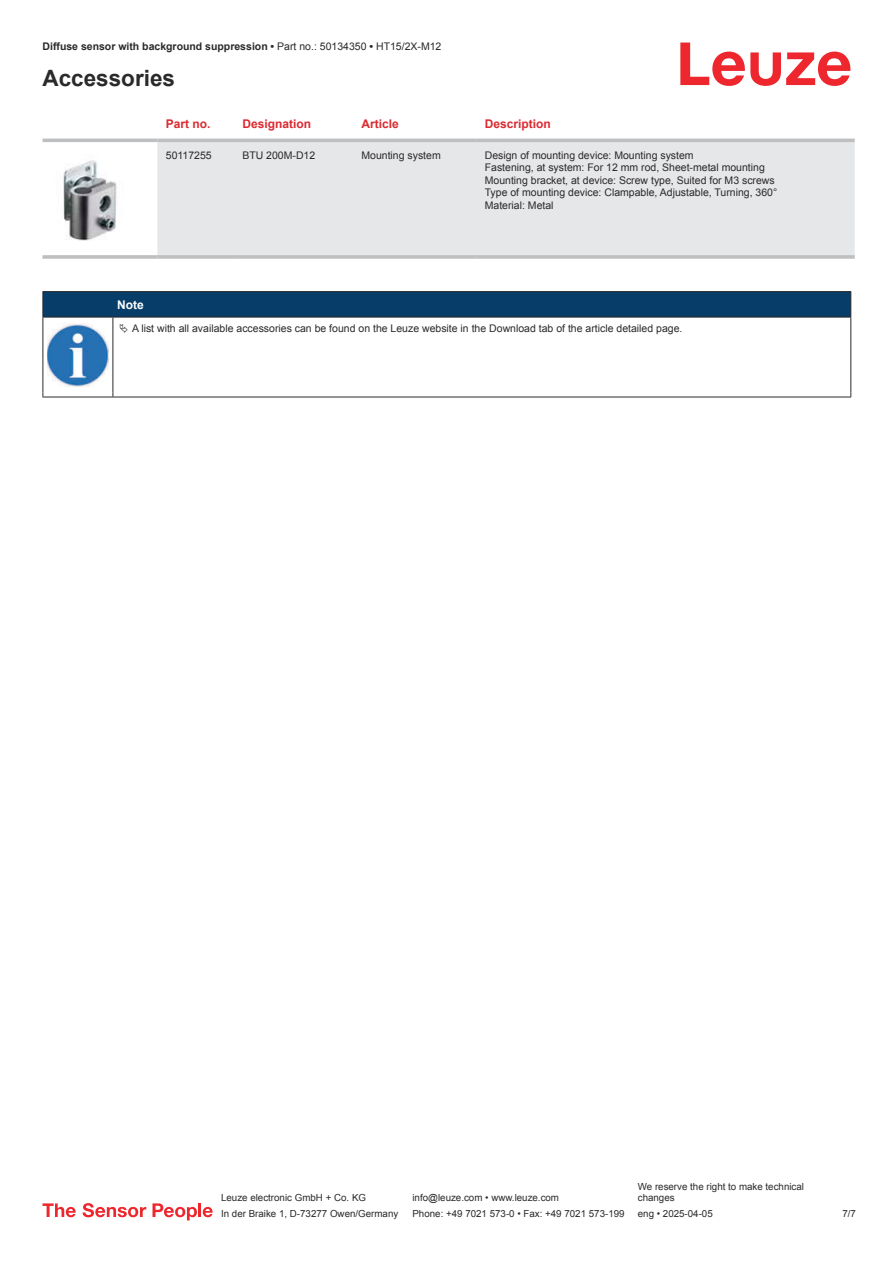
<style>
.page{position:relative;width:893px;height:1263px;background:#fff}
.page>*{position:absolute;margin:0;border:0;box-sizing:border-box;transform-origin:0 0}
.t1{font:700 22.5px "Arial";color:#2b292a}
.t2{font:700 12px "Arial";color:#db2a30}
.t3{font:700 12px "Arial";color:#fff}
.t4{font:10.5px/12.6px "Arial";color:#2b292a}
.t5{font:700 10.5px "Arial";color:#2b292a}
.t6{font:9.75px/11.7px "Arial";color:#2b292a}
.s1{font-weight:400}
</style>
<div class="page">
<svg style="left:680px;top:43px;width:170px;height:43px"></svg>
<svg style="left:43px;top:138px;width:812px;height:1px"></svg>
<div style="left:157px;top:142px;width:698px;height:113px;background:#e6e7e9"></div>
<hr style="left:43px;top:139px;width:114px;height:3px;background:#bdbfc1">
<hr style="left:157px;top:139px;width:77px;height:3px;background:#bdbfc1">
<hr style="left:234px;top:139px;width:119px;height:3px;background:#bdbfc1">
<hr style="left:353px;top:139px;width:123px;height:3px;background:#bdbfc1">
<hr style="left:476px;top:139px;width:379px;height:3px;background:#bdbfc1">
<svg style="left:43px;top:255px;width:114px;height:4px"></svg>
<hr style="left:157px;top:255px;width:77px;height:4px;background:#bdbfc1">
<svg style="left:234px;top:255px;width:119px;height:4px"></svg>
<svg style="left:353px;top:255px;width:123px;height:4px"></svg>
<hr style="left:476px;top:255px;width:379px;height:4px;background:#bdbfc1">
<img style="left:63px;top:160px;width:54px;height:81px">
<svg style="left:44px;top:318px;width:806px;height:79px"></svg>
<hr style="left:43px;top:291px;width:70px;height:1px;background:#2b292a">
<hr style="left:43px;top:317px;width:70px;height:1px;background:#2b292a">
<hr style="left:113px;top:291px;width:738px;height:1px;background:#2b292a">
<div style="left:43px;top:292px;width:808px;height:25px;background:#063d69"></div>
<hr style="left:113px;top:317px;width:738px;height:1px;background:#2b292a">
<hr style="left:43px;top:317px;width:1px;height:75px;background:#2b292a">
<hr style="left:113px;top:317px;width:1px;height:75px;background:#2b292a">
<hr style="left:850px;top:317px;width:1px;height:75px;background:#2b292a">
<hr style="left:43px;top:397px;width:70px;height:1px;background:#2b292a">
<hr style="left:113px;top:397px;width:738px;height:1px;background:#2b292a">
<img style="left:47px;top:323px;width:61px;height:63px">
<div style="left:115px;top:318px;width:734px;height:20px;background:#fff"></div>
<svg style="left:43px;top:1203px;width:33px;height:14px"></svg>
<svg style="left:83px;top:1203px;width:63px;height:14px"></svg>
<svg style="left:153px;top:1203px;width:44px;height:17px"></svg>
<hr style="left:198px;top:1203px;width:3px;height:14px;background:#ed272d">
<svg style="left:203px;top:1207px;width:10px;height:10px"></svg>
<p class="t5" style="left:43px;top:43px;width:400px">Diffuse sensor with background suppression • <span class="s1">Part no.: 50134350</span> • <span class="s1">HT15/2X-M12</span></p>
<h1 class="t1" style="left:43px;top:70px;width:134px">Accessories</h1>
<p class="t2" style="left:166px;top:119px;width:46px">Part no.</p>
<p class="t2" style="left:242px;top:119px;width:70px">Designation</p>
<p class="t2" style="left:361px;top:119px;width:39px">Article</p>
<p class="t2" style="left:485px;top:119px;width:68px">Description</p>
<p class="t4" style="left:166px;top:150px;width:47px">50117255</p>
<p class="t4" style="left:242px;top:150px;width:74px">BTU 200M-D12</p>
<p class="t4" style="left:361px;top:150px;width:81px">Mounting system</p>
<p class="t4" style="left:485px;top:150px;width:294px">Design of mounting device: Mounting system<br>Fastening, at system: For 12 mm rod, Sheet-metal mounting Mounting bracket, at device: Screw type, Suited for M3 screws Type of mounting device: Clampable, Adjustable, Turning, 360° Material: Metal</p>
<p class="t3" style="left:117px;top:300px;width:28px">Note</p>
<p class="t4" style="left:132px;top:323px;width:552px">A list with all available accessories can be found on the Leuze website in the Download tab of the article detailed page.</p>
<p class="t6" style="left:221px;top:1193px;width:146px">Leuze electronic GmbH + Co. KG</p>
<p class="t6" style="left:412px;top:1193px;width:148px">info@leuze.com • www.leuze.com</p>
<p class="t6" style="left:638px;top:1181px;width:168px">We reserve the right to make technical changes</p>
<p class="t6" style="left:221px;top:1209px;width:179px">In der Braike 1, D-73277 Owen/Germany</p>
<p class="t6" style="left:412px;top:1209px;width:214px">Phone: +49 7021 573-0 • Fax: +49 7021 573-199</p>
<p class="t6" style="left:638px;top:1209px;width:76px">eng • 2025-04-05</p>
<p class="t6" style="left:842px;top:1209px;width:15px">7 /7</p>
</div>
